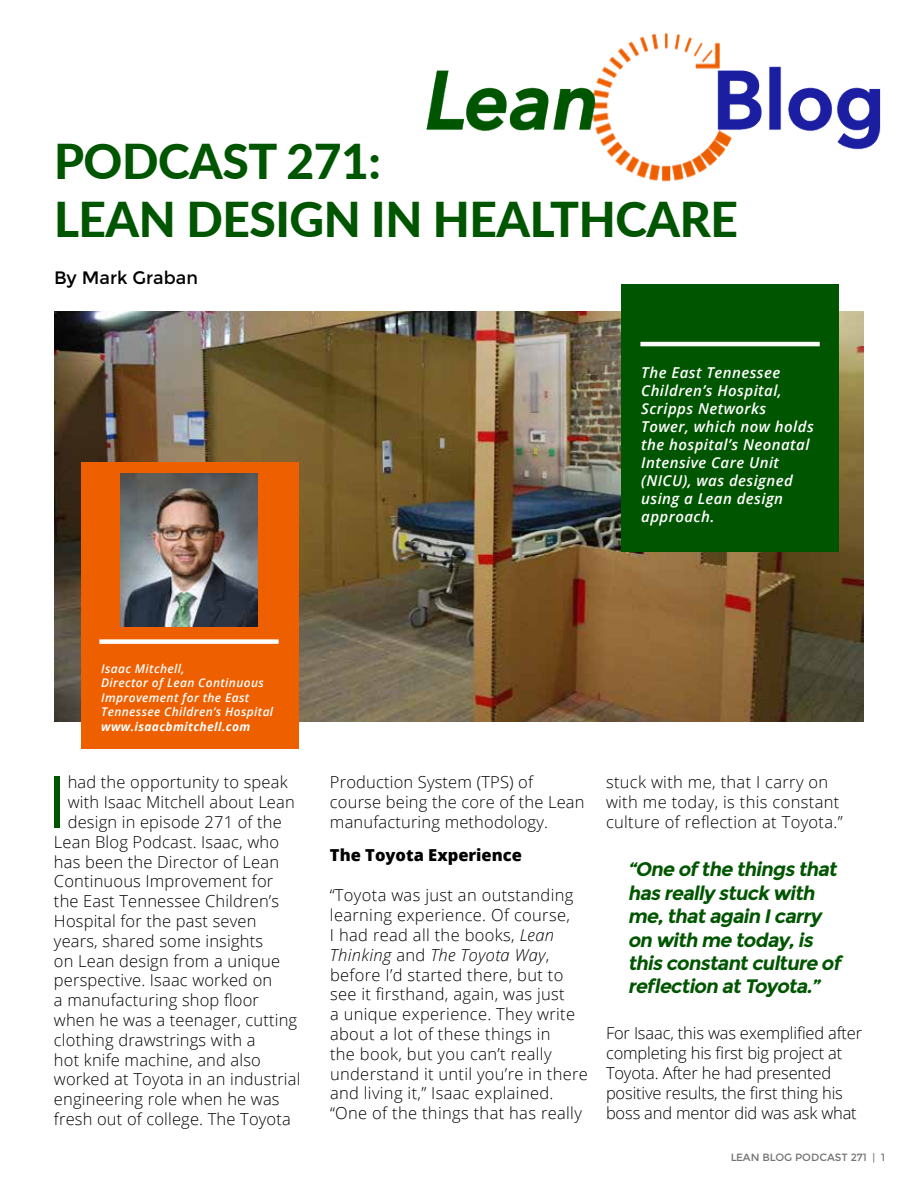
<style>
.page{position:relative;width:918px;height:1188px;background:#fff}
.page>*{position:absolute;margin:0;border:0;box-sizing:border-box;transform-origin:0 0}
.t1{font:72px "Open Sans";color:#050}
.t2{font:800 48px/57.6px "Lato";letter-spacing:-.01em;color:#050}
.t3{font:italic 700 19.5px/23.4px "Montserrat";color:#050}
.t4{font:18px "Montserrat";color:#000}
.t5{font:300 16.5px/19.8px "Open Sans";letter-spacing:.01em;color:#000}
.t6{font:300 16.5px/19.8px "Open Sans";letter-spacing:-.01em;color:#000}
.t7{font:800 16.5px "Open Sans";color:#000}
.t8{font:italic 600 15px/18px "Open Sans";letter-spacing:.03em;color:#fff}
.t9{font:italic 600 12px/14.4px "Open Sans";letter-spacing:.03em;color:#fff}
.t10{font:italic 700 12px "Open Sans";letter-spacing:.03em;color:#fff}
.t11{font:10.5px "Montserrat";color:#000}
.s1{font-style:italic}
</style>
<div class="page">
<img style="left:426px;top:32px;width:455px;height:150px">
<img style="left:54px;top:312px;width:810px;height:410px">
<div style="left:621px;top:285px;width:217px;height:267px;background:#050"></div>
<hr style="left:640px;top:342px;width:180px;height:4px;background:#fff">
<div style="left:81px;top:462px;width:217px;height:287px;background:#ee5f00"></div>
<div style="left:99px;top:639px;width:180px;height:5px;background:#fff"></div>
<img style="left:121px;top:473px;width:136px;height:153px">
<h2 class="t2" style="left:54px;top:131px;width:685px">PODCAST 271:<br>LEAN DESIGN IN HEALTHCARE</h2>
<p class="t4" style="left:54px;top:267px;width:146px">By Mark Graban</p>
<p class="t8" style="left:641px;top:363px;width:174px">The East Tennessee<br>Children’s Hospital,<br>Scripps Networks<br>Tower, which now holds the hospital’s Neonatal<br>Intensive Care Unit (NICU), was designed using a Lean design approach.</p>
<p class="t9" style="left:101px;top:661px;width:174px">Isaac Mitchell,<br>Director of Lean Continuous<br>Improvement for the East<br>Tennessee Children’s Hospital</p>
<p class="t10" style="left:101px;top:718px;width:151px">www.isaacbmitchell.com</p>
<h1 class="t1" style="left:47px;top:753px;width:22px">I</h1>
<p class="t5" style="left:68px;top:772px;width:221px">had the opportunity to speak</p>
<p class="t5" style="left:68px;top:792px;width:229px">with Isaac Mitchell about Lean</p>
<p class="t5" style="left:68px;top:812px;width:216px">design in episode 271 of the</p>
<p class="t5" style="left:54px;top:831px;width:227px">Lean Blog Podcast. Isaac, who</p>
<p class="t5" style="left:54px;top:851px;width:227px">has been the Director of Lean</p>
<p class="t5" style="left:54px;top:871px;width:221px">Continuous Improvement for</p>
<p class="t5" style="left:54px;top:891px;width:227px">the East Tennessee Children’s</p>
<p class="t5" style="left:54px;top:911px;width:204px">Hospital for the past seven</p>
<p class="t5" style="left:54px;top:930px;width:211px">years, shared some insights</p>
<p class="t5" style="left:54px;top:950px;width:228px">on Lean design from a unique</p>
<p class="t5" style="left:54px;top:970px;width:220px">perspective. Isaac worked on</p>
<p class="t5" style="left:54px;top:990px;width:207px">a manufacturing shop floor</p>
<p class="t5" style="left:54px;top:1010px;width:245px">when he was a teenager, cutting</p>
<p class="t5" style="left:54px;top:1029px;width:203px">clothing drawstrings with a</p>
<p class="t5" style="left:54px;top:1049px;width:208px">hot knife machine, and also</p>
<p class="t5" style="left:54px;top:1069px;width:248px">worked at Toyota in an industrial</p>
<p class="t5" style="left:54px;top:1089px;width:227px">engineering role when he was</p>
<p class="t5" style="left:54px;top:1109px;width:238px">fresh out of college. The Toyota</p>
<p class="t5" style="left:330px;top:772px;width:256px">Production System (TPS) of course being the core of the Lean manufacturing methodology.</p>
<p class="t7" style="left:330px;top:843px;width:193px">The Toyota Experience</p>
<p class="t5" style="left:330px;top:885px;width:260px">“Toyota was just an outstanding learning experience. Of course,<br>I had read all the books, <span class="s1">Lean<br>Thinking</span> and <span class="s1">The Toyota Way</span>, before I’d started there, but to see it firsthand, again, was just<br>a unique experience. They write about a lot of these things in<br>the book, but you can’t really understand it until you’re in there and living it,” Isaac explained. “One of the things that has really</p>
<p class="t5" style="left:606px;top:772px;width:238px">stuck with me, that I carry on with me today, is this constant culture of reflection at Toyota.”</p>
<p class="t3" style="left:628px;top:858px;width:215px">“One of the things that has really stuck with me,thatagain Icarry on with me today,is this constantculture of reflection atToyota.”</p>
<p class="t6" style="left:606px;top:1023px;width:258px">For Isaac, this was exemplified after completing his first big project at Toyota. After he had presented positive results, the first thing his boss and mentor did was ask what</p>
<p class="t11" style="left:730px;top:1152px;width:156px">LEAN BLOG PODCAST 271 | 1</p>
</div>
